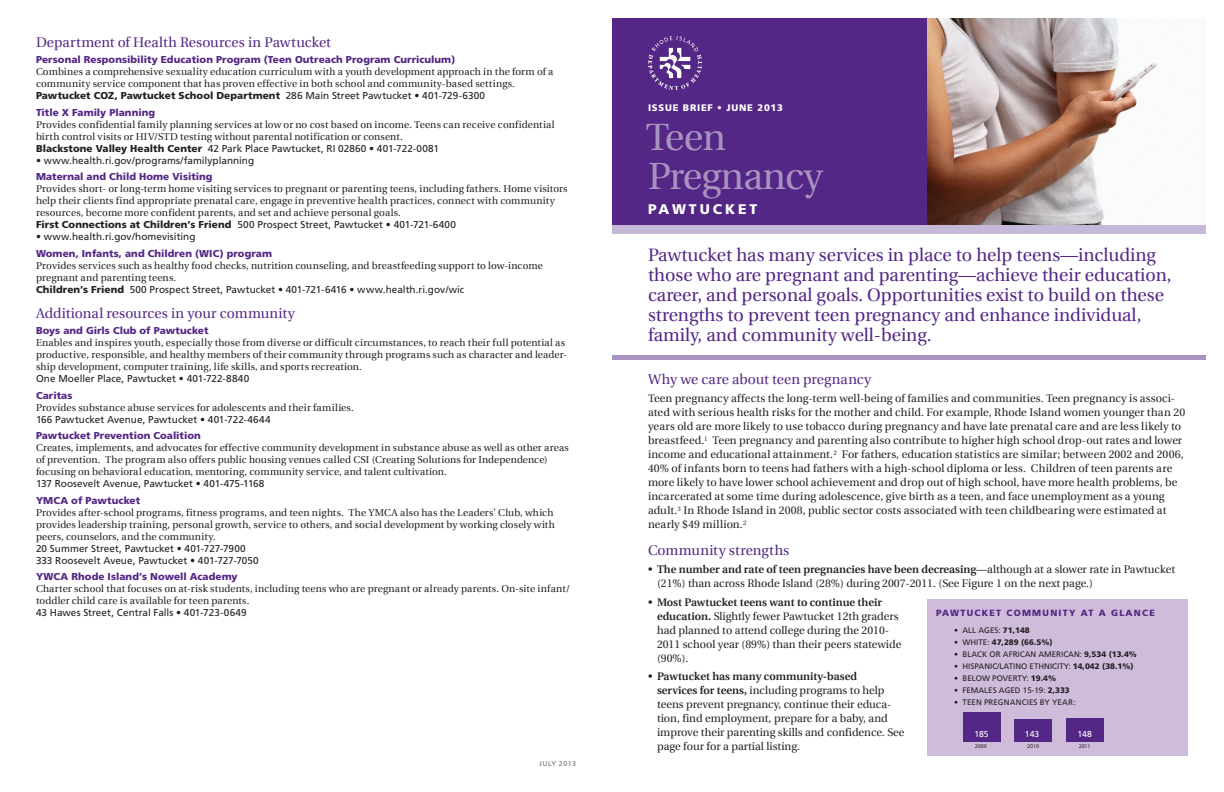
<style>
.page{position:relative;width:1224px;height:792px;background:#fff}
.page>*{position:absolute;margin:0;border:0;box-sizing:border-box;transform-origin:0 0}
.t1{font:38px "Utopia";letter-spacing:-.02em;color:#a893c0}
.chart_source{font:18px/20px "Utopia";color:#542685}
.chart_source-2{font:14px "Utopia";color:#542685}
.t2{font:900 14px "Frutiger";letter-spacing:.21em;color:#fff}
.chart_source-3{font:11px/14px "Utopia";color:#231f20}
.chart_source-4{font:10px/12px "Utopia";letter-spacing:.01em;color:#231f20}
.chart_source-5{font:10px "Frutiger";color:#231f20}
.chart_source-6{font:900 10px "Frutiger";letter-spacing:.005em;color:#542685}
.chart_source-7{font:900 10px "Frutiger";letter-spacing:.005em;color:#231f20}
.t3{font:900 9.5px "Frutiger";letter-spacing:.08em;color:#fff}
.t4{font:900 9px "Frutiger";letter-spacing:.14em;color:#542685}
.t5{font:8.6px "Frutiger";color:#fff}
.chart_source-8{font:8px "Frutiger";color:#231f20}
.chart_source-9{font:900 8px "Frutiger";color:#231f20}
.t6{font:7px "Frutiger";letter-spacing:.07em;color:#6c6d70}
.t7{font:5.8px "Myriad Pro";color:#231f20}
.s1{font-weight:400}
.s2{font-weight:900}
.s3{font-weight:600}
.s4{font-weight:700}
</style>
<div class="page">
<div style="left:927px;top:600px;width:261px;height:156px;background:#cebcda"></div>
<div style="left:612px;top:18px;width:315px;height:207px;background:#542685"></div>
<img style="left:927px;top:18px;width:230px;height:207px">
<div style="left:612px;top:225px;width:594px;height:9px;background:#c5b9d7"></div>
<div style="left:612px;top:355px;width:594px;height:5px;background:#a893c0"></div>
<svg style="left:648px;top:36px;width:54px;height:54px"></svg>
<div style="left:963px;top:713px;width:37px;height:29px;background:#542685"></div>
<div style="left:1015px;top:719px;width:37px;height:23px;background:#542685"></div>
<div style="left:1066px;top:718px;width:37px;height:24px;background:#542685"></div>
<p class="chart_source-2" style="left:36px;top:34px;width:297px">Department of Health Resources in Pawtucket</p>
<p class="chart_source-6" style="left:36px;top:54px;width:421px">Personal Responsibility Education Program (Teen Outreach Program Curriculum)</p>
<p class="chart_source-4" style="left:36px;top:66px;width:519px">Combines a comprehensive sexuality education curriculum with a youth development approach in the form of a community service component that has proven effective in both school and community-based settings.</p>
<p class="chart_source-7" style="left:36px;top:90px;width:451px">Pawtucket COZ, Pawtucket School Department <span class="s1">286 Main Street Pawtucket • 401-729-6300</span></p>
<p class="chart_source-6" style="left:36px;top:106px;width:121px">Title X Family Planning</p>
<p class="chart_source-4" style="left:36px;top:118px;width:520px">Provides confidential family planning services at low or no cost based on income. Teens can receive confidential birth control visits or HIV/STD testing without parental notification or consent.</p>
<p class="chart_source-5" style="left:36px;top:142px;width:405px"><span class="s2">Blackstone Valley Health Center</span> 42 Park Place Pawtucket, RI 02860 • 401-722-0081</p>
<p class="chart_source-5" style="left:36px;top:154px;width:220px">• www.health.ri.gov/programs/familyplanning</p>
<p class="chart_source-6" style="left:36px;top:171px;width:178px">Maternal and Child Home Visiting</p>
<p class="chart_source-4" style="left:36px;top:183px;width:533px">Provides short- or long-term home visiting services to pregnant or parenting teens, including fathers. Home visitors help their clients find appropriate prenatal care, engage in preventive health practices, connect with community resources, become more confident parents, and set and achieve personal goals.</p>
<p class="chart_source-5" style="left:36px;top:219px;width:422px"><span class="s2">First Connections at Children’s Friend</span> 500 Prospect Street, Pawtucket • 401-721-6400</p>
<p class="chart_source-5" style="left:36px;top:231px;width:161px">• www.health.ri.gov/homevisiting</p>
<p class="chart_source-6" style="left:36px;top:247px;width:238px">Women, Infants, and Children (WIC) program</p>
<p class="chart_source-4" style="left:36px;top:259px;width:508px">Provides services such as healthy food checks, nutrition counseling, and breastfeeding support to low-income pregnant and parenting teens.</p>
<p class="chart_source-5" style="left:36px;top:283px;width:430px"><span class="s2">Children’s Friend</span> 500 Prospect Street, Pawtucket • 401-721-6416 • www.health.ri.gov/wic</p>
<p class="chart_source-2" style="left:36px;top:305px;width:261px">Additional resources in your community</p>
<p class="chart_source-6" style="left:36px;top:325px;width:174px">Boys and Girls Club of Pawtucket</p>
<p class="chart_source-4" style="left:36px;top:337px;width:533px">Enables and inspires youth, especially those from diverse or difficult circumstances, to reach their full potential as productive, responsible, and healthy members of their community through programs such as character and leader&shy;ship development, computer training, life skills, and sports recreation.</p>
<p class="chart_source-5" style="left:36px;top:373px;width:215px">One Moeller Place, Pawtucket • 401-722-8840</p>
<p class="chart_source-6" style="left:36px;top:389px;width:38px">Caritas</p>
<p class="chart_source-4" style="left:36px;top:401px;width:319px">Provides substance abuse services for adolescents and their families.</p>
<p class="chart_source-5" style="left:36px;top:413px;width:236px">166 Pawtucket Avenue, Pawtucket • 401-722-4644</p>
<p class="chart_source-6" style="left:36px;top:430px;width:166px">Pawtucket Prevention Coalition</p>
<p class="chart_source-4" style="left:36px;top:442px;width:534px">Creates, implements, and advocates for effective community development in substance abuse as well as other areas of prevention. The program also offers public housing venues called CSI (Creating Solutions for Independence) focusing on behavioral education, mentoring, community service, and talent cultivation.</p>
<p class="chart_source-5" style="left:36px;top:478px;width:230px">137 Roosevelt Avenue, Pawtucket • 401-475-1168</p>
<p class="chart_source-6" style="left:36px;top:494px;width:106px">YMCA of Pawtucket</p>
<p class="chart_source-4" style="left:36px;top:506px;width:520px">Provides after-school programs, fitness programs, and teen nights. The YMCA also has the Leaders’ Club, which provides leadership training, personal growth, service to others, and social development by working closely with peers, counselors, and the community.</p>
<p class="chart_source-5" style="left:36px;top:542px;width:211px">20 Summer Street, Pawtucket • 401-727-7900</p>
<p class="chart_source-5" style="left:36px;top:554px;width:224px">333 Roosevelt Aveue, Pawtucket • 401-727-7050</p>
<p class="chart_source-6" style="left:36px;top:571px;width:203px">YWCA Rhode Island’s Nowell Academy</p>
<p class="chart_source-4" style="left:36px;top:583px;width:536px">Charter school that focuses on at-risk students, including teens who are pregnant or already parents. On-site infant/ toddler child care is available for teen parents.</p>
<p class="chart_source-5" style="left:36px;top:607px;width:212px">43 Hawes Street, Central Falls • 401-723-0649</p>
<p class="t6" style="left:539px;top:759px;width:38px">JULY 2013</p>
<p class="t3" style="left:648px;top:102px;width:137px">ISSUE BRIEF • JUNE 2013</p>
<p class="t1" style="left:646px;top:116px;width:82px">Teen</p>
<p class="t1" style="left:648px;top:155px;width:176px">Pregnancy</p>
<p class="t2" style="left:648px;top:201px;width:111px">PAWTUCKET</p>
<p class="chart_source" style="left:648px;top:245px;width:525px">Pawtucket has many services in place to help teens—including those who are pregnant and parenting—achieve their education, career, and personal goals. Opportunities exist to build on these strengths to prevent teen pregnancy and enhance individual, family, and community well-being.</p>
<p class="chart_source-2" style="left:648px;top:371px;width:225px">Why we care about teen pregnancy</p>
<p class="chart_source-3" style="left:648px;top:392px;width:539px">Teen pregnancy affects the long-term well-being of families and communities. Teen pregnancy is associ&shy;ated with serious health risks for the mother and child. For example, Rhode Island women younger than 20 years old are more likely to use tobacco during pregnancy and have late prenatal care and are less likely to breastfeed.<sup>1</sup> Teen pregnancy and parenting also contribute to higher high school drop-out rates and lower income and educational attainment.<sup>2</sup> For fathers, education statistics are similar; between 2002 and 2006, 40% of infants born to teens had fathers with a high-school diploma or less. Children of teen parents are more likely to have lower school achievement and drop out of high school, have more health problems, be incarcerated at some time during adolescence, give birth as a teen, and face unemployment as a young adult.<sup>3</sup> In Rhode Island in 2008, public sector costs associated with teen childbearing were estimated at nearly $49 million.<sup>2</sup></p>
<p class="chart_source-2" style="left:648px;top:542px;width:143px">Community strengths</p>
<p class="chart_source-3" style="left:657px;top:563px;width:520px;text-indent:-9px">• <span class="s3">The number and rate of teen pregnancies have been decreasing</span>—although at a slower rate in Pawtucket (21%) than across Rhode Island (28%) during 2007-2011. (See Figure 1 on the next page.)</p>
<p class="chart_source-3" style="left:657px;top:595px;width:246px;text-indent:-9px">• <span class="s3">Most Pawtucket teens want to continue their education.</span> Slightly fewer Pawtucket 12th graders had planned to attend college during the 2010- 2011 school year (89%) than their peers statewide (90%).</p>
<p class="chart_source-3" style="left:657px;top:670px;width:249px;text-indent:-9px">• <span class="s3">Pawtucket has many community-based<br>services for teens,</span> including programs to help teens prevent pregnancy, continue their educa&shy;tion, find employment, prepare for a baby, and improve their parenting skills and confidence. See page four for a partial listing.</p>
<p class="t4" style="left:936px;top:608px;width:220px">PAWTUCKET COMMUNITY AT A GLANCE</p>
<p class="chart_source-8" style="left:954px;top:625px;width:77px">• ALL AGES: <span class="s2">71,148</span></p>
<p class="chart_source-9" style="left:954px;top:637px;width:100px"><span class="s1">• WHITE:</span> 47,289 (66.5%)</p>
<p class="chart_source-8" style="left:954px;top:649px;width:184px">• BLACK OR AFRICAN AMERICAN: <span class="s2">9,534 (13.4%</span></p>
<p class="chart_source-8" style="left:954px;top:661px;width:181px">• HISPANIC/LATINO ETHNICITY: <span class="s2">14,042 (38.1%)</span></p>
<p class="chart_source-8" style="left:954px;top:673px;width:104px">• BELOW POVERTY: <span class="s2">19.4%</span></p>
<p class="chart_source-8" style="left:954px;top:685px;width:117px">• FEMALES AGED 15-19: <span class="s2">2,333</span></p>
<p class="chart_source-8" style="left:954px;top:697px;width:123px"><span class="s4">•</span> TEEN PREGNANCIES BY YEAR:</p>
<p class="t5" style="left:974px;top:729px;width:16px">185</p>
<p class="t5" style="left:1025px;top:729px;width:16px">143</p>
<p class="t5" style="left:1077px;top:729px;width:16px">148</p>
<p class="t7" style="left:975px;top:743px;width:13px">2009</p>
<p class="t7" style="left:1027px;top:743px;width:13px">2010</p>
<p class="t7" style="left:1079px;top:743px;width:13px">2011</p>
</div>
